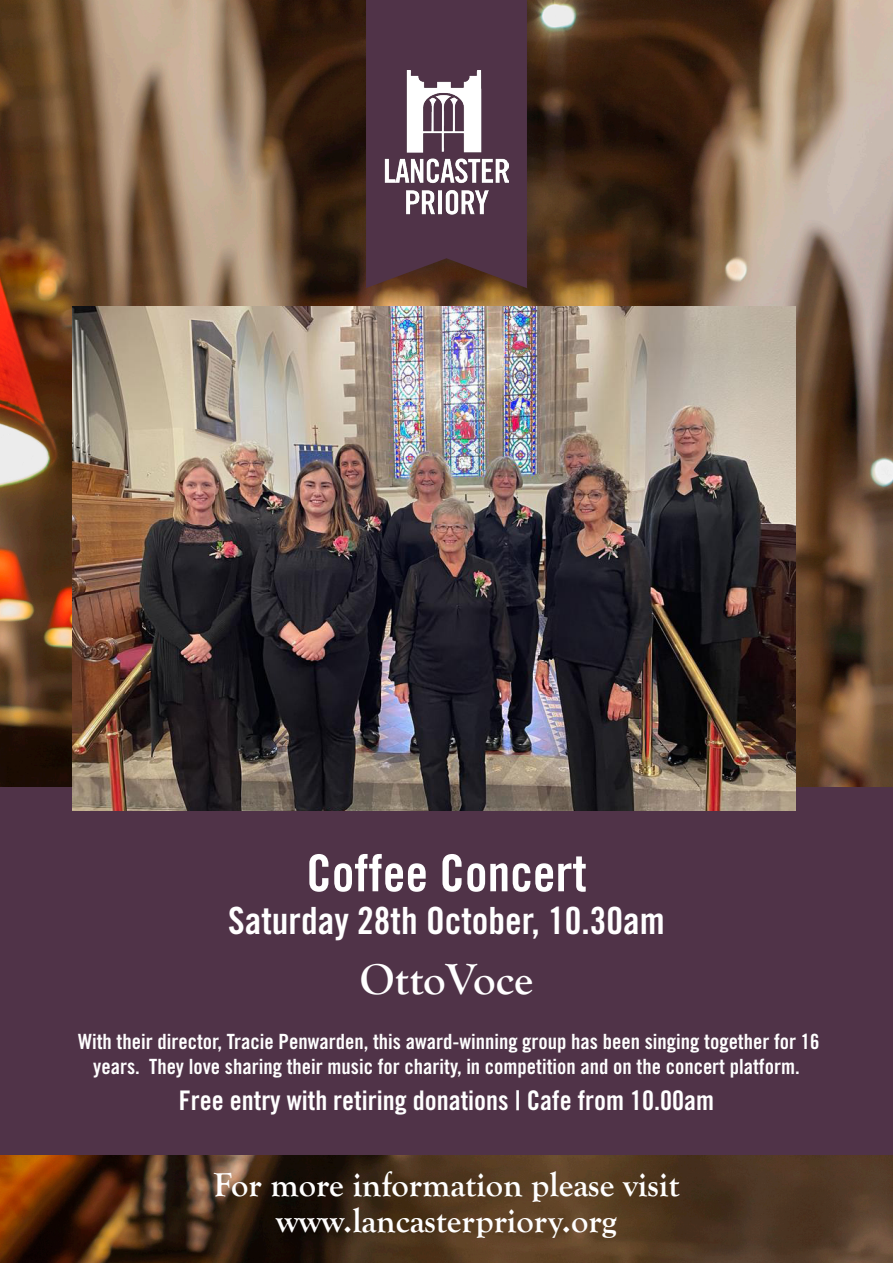
<style>
.page{position:relative;width:893px;height:1263px;background:#fff}
.page>*{position:absolute;margin:0;border:0;box-sizing:border-box;transform-origin:0 0}
.t1{font:51px "Trade Gothic LT Std Bd Cn 20";color:#fff}
.t2{font:700 45px "Goudy Old Style T";color:#fff}
.t3{font:37.5px "Trade Gothic LT Std Bd Cn 20";color:#fff}
.t4{font:700 34.5px "Goudy Old Style T";color:#fff}
.t5{font:27px "Trade Gothic LT Std Bd Cn 20";color:#fff}
.t6{font:21px/24.5px "Trade Gothic LT Std Bd Cn 20";color:#fff;text-align:center}
</style>
<div class="page">
<img style="left:0;top:0;width:893px;height:1263px">
<div style="left:0;top:787px;width:893px;height:368px;background:#503348"></div>
<div style="left:361px;top:0;width:183px;height:304px;background:#231f20;opacity:.25"></div>
<svg style="left:366px;top:0;width:161px;height:288px;background:#503243"></svg>
<img style="left:384px;top:70px;width:125px;height:144px">
<img style="left:72px;top:306px;width:723px;height:504px">
<p class="t1" style="left:306px;top:842px;width:282px">Coffee Concert</p>
<p class="t3" style="left:228px;top:898px;width:438px">Saturday 28th October, 10.30am</p>
<p class="t2" style="left:360px;top:953px;width:175px">OttoVoce</p>
<p class="t6" style="left:78px;top:1029px;width:743px">With their director, Tracie Penwarden, this award-winning group has been singing together for 16 years. They love sharing their music for charity, in competition and on the concert platform.</p>
<p class="t5" style="left:179px;top:1084px;width:537px">Free entry with retiring donations | Cafe from 10.00am</p>
<p class="t4" style="left:213px;top:1166px;width:468px">For more information please visit</p>
<p class="t4" style="left:276px;top:1202px;width:342px">www.lancasterpriory.org</p>
</div>
